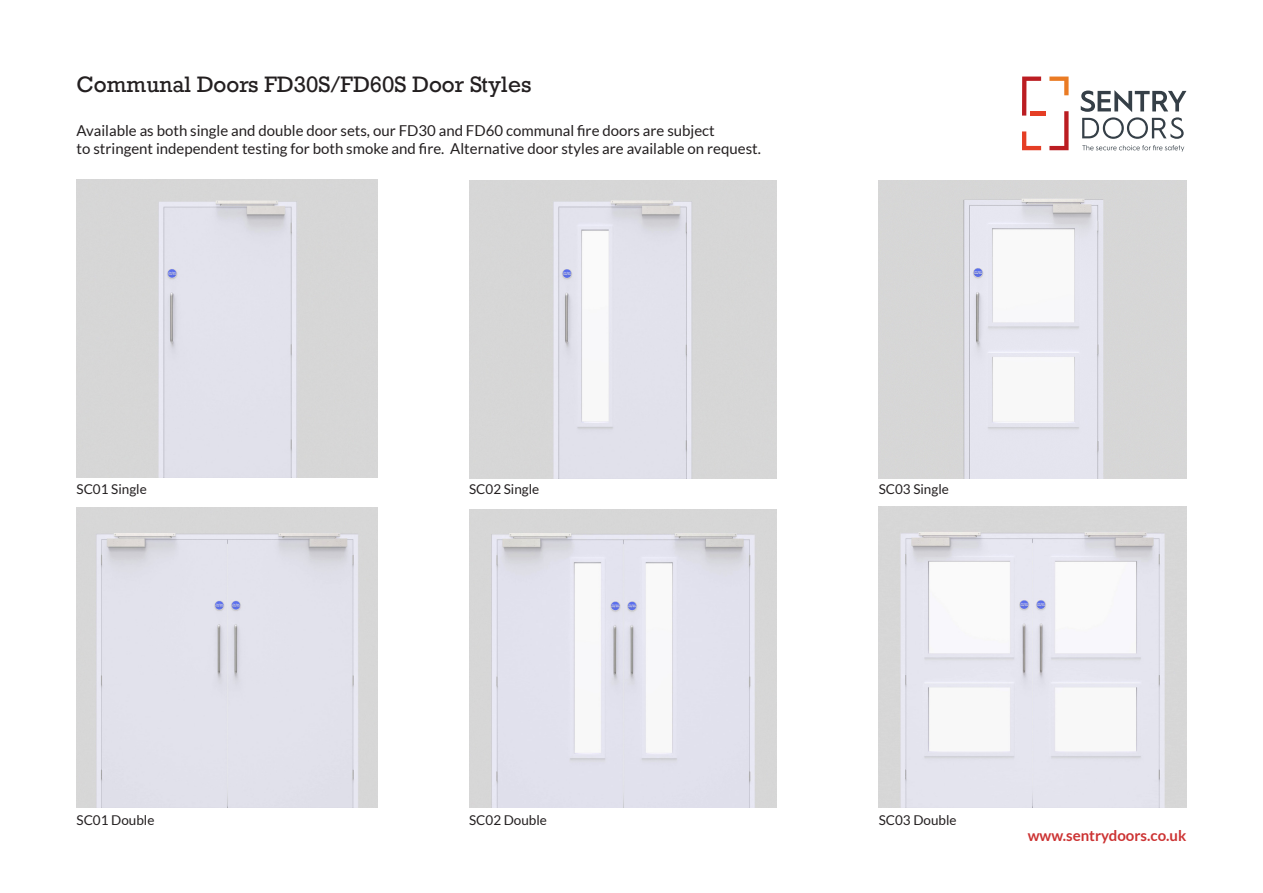
<style>
.page{position:relative;width:1263px;height:893px;background:#fff}
.page>*{position:absolute;margin:0;border:0;box-sizing:border-box;transform-origin:0 0}
.t1{font:21px "Rockwell";color:#231f20}
.t2{font:15px "Lato";color:#231f20}
.t3{font:700 15px "Lato";color:#c33}
.t4{font:13.5px "Lato";color:#231f20}
</style>
<div class="page">
<svg style="left:1081px;top:90px;width:105px;height:49px"></svg>
<svg style="left:1082px;top:145px;width:102px;height:7px"></svg>
<svg style="left:1022px;top:77px;width:19px;height:39px"></svg>
<svg style="left:1049px;top:77px;width:19px;height:18px"></svg>
<svg style="left:1049px;top:111px;width:19px;height:39px"></svg>
<svg style="left:1022px;top:131px;width:19px;height:19px"></svg>
<div style="left:1031px;top:111px;width:15px;height:5px;background:#e53e25"></div>
<img style="left:77px;top:507px;width:300px;height:301px">
<img style="left:469px;top:509px;width:308px;height:299px">
<img style="left:879px;top:507px;width:307px;height:300px">
<img style="left:77px;top:180px;width:300px;height:297px">
<img style="left:469px;top:180px;width:308px;height:298px">
<img style="left:879px;top:180px;width:307px;height:298px">
<p class="t1" style="left:77px;top:72px;width:456px">Communal Doors FD30S/FD60S Door Styles</p>
<p class="t2" style="left:77px;top:122px;width:640px">Available as both single and double door sets, our FD30 and FD60 communal fire doors are subject</p>
<p class="t2" style="left:77px;top:140px;width:686px">to stringent independent testing for both smoke and fire. Alternative door styles are available on request.</p>
<p class="t4" style="left:77px;top:481px;width:72px">SC01 Single</p>
<p class="t4" style="left:469px;top:481px;width:72px">SC02 Single</p>
<p class="t4" style="left:879px;top:481px;width:72px">SC03 Single</p>
<p class="t4" style="left:77px;top:813px;width:79px">SC01 Double</p>
<p class="t4" style="left:469px;top:813px;width:79px">SC02 Double</p>
<p class="t4" style="left:879px;top:813px;width:79px">SC03 Double</p>
<p class="t3" style="left:1028px;top:827px;width:160px">www.sentrydoors.co.uk</p>
</div>
